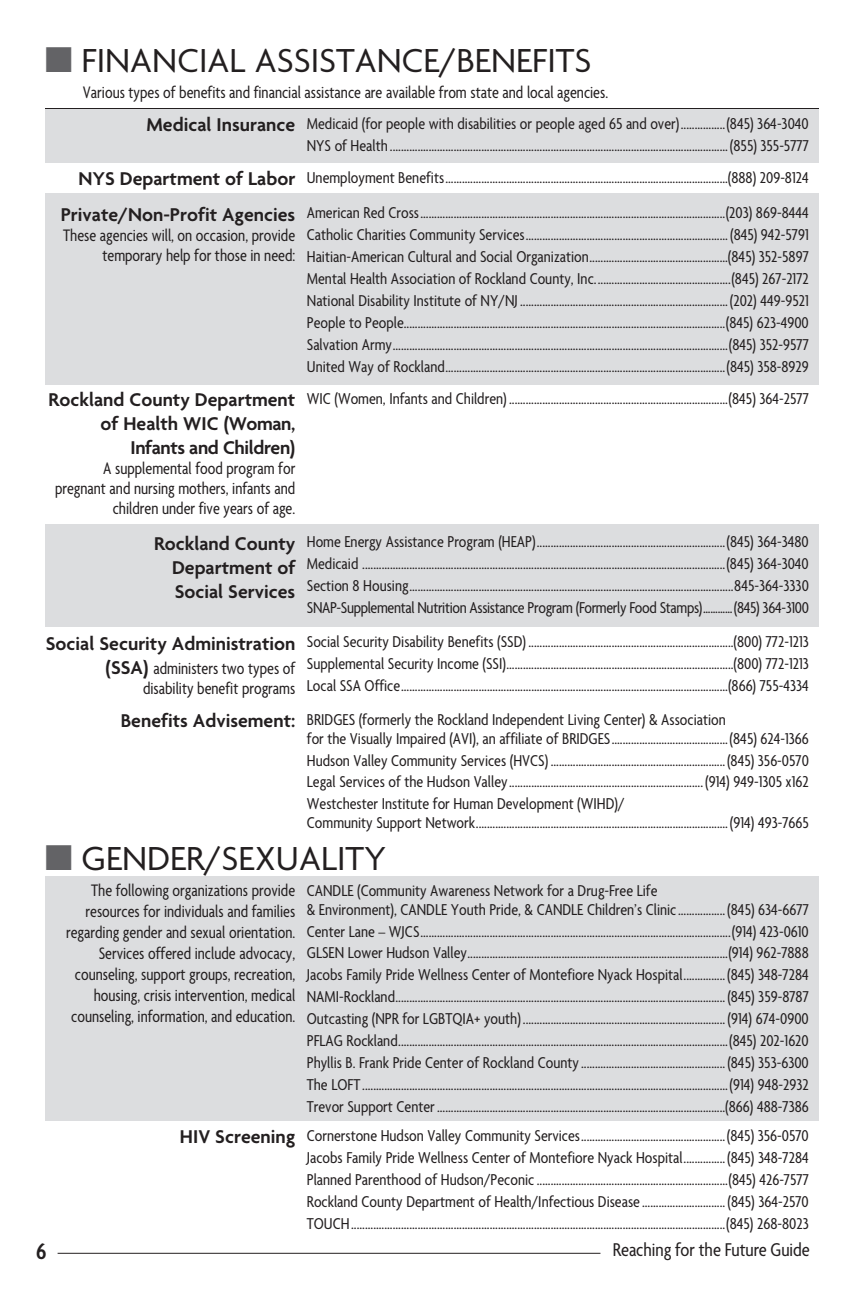
<style>
.page{position:relative;width:864px;height:1296px;background:#fff}
.page>*{position:absolute;margin:0;border:0;box-sizing:border-box;transform-origin:0 0}
.t1{font:36px "Agenda";color:#231f20}
.t2{font:600 condensed 24px "Agenda";color:#231f20}
.t3{font:600 20px/24px "Agenda";color:#231f20;text-align:right}
.t4{font:condensed 20px "Agenda";color:#231f20}
.t5{font:condensed 18px/21px "Agenda";color:#231f20;text-align:right;scale:.95 1}
.t6{font:condensed 17px/21.8px "Agenda";color:#231f20;text-align:justify}
.s1{color:#636366}
.s2{font-weight:600;font-stretch:normal;font-size:20px}
</style>
<div class="page">
<hr style="left:58px;top:1253px;width:542px;height:1px;background:#231f20">
<div style="left:45px;top:108px;width:774px;height:54px;background:#dcdddf"></div>
<div style="left:45px;top:193px;width:774px;height:192px;background:#dcdddf"></div>
<div style="left:45px;top:524px;width:774px;height:102px;background:#dcdddf"></div>
<div style="left:45px;top:876px;width:774px;height:245px;background:#dcdddf"></div>
<hr style="left:45px;top:108px;width:774px;height:1px;background:#231f20">
<h1 class="t1" style="left:45px;top:41px;width:548px"><span class="s1">■</span> FINANCIAL ASSISTANCE/BENEFITS</h1>
<p class="t5" style="left:83px;top:83px;width:554px">Various types of benefits and financial assistance are available from state and local agencies.</p>
<p class="t3" style="left:146px;top:114px;width:150px">Medical Insurance</p>
<p class="t3" style="left:61px;top:162px;width:236px;line-height:35.8px">NYS Department of Labor<br>Private/Non-Profit Agencies</p>
<p class="t5" style="left:63px;top:226px;width:246px;line-height:20px">These agencies will, on occasion, provide temporary help for those in need:</p>
<p class="t6" style="left:307px;top:114px;width:503px">Medicaid (for people with disabilities or people aged 65 and over)................(845) 364-3040<br>NYS of Health .......................................................................................................................... (855) 355-5777</p>
<p class="t6" style="left:307px;top:160px;width:504px;line-height:35.8px">Unemployment Benefits......................................................................................................(888) 209-8124<br>American Red Cross..............................................................................................................(203) 869-8444</p>
<p class="t6" style="left:307px;top:225px;width:504px">Catholic Charities Community Services......................................................................... (845) 942-5791<br>Haitian-American Cultural and Social Organization..................................................(845) 352-5897<br>Mental Health Association of Rockland County, Inc.................................................(845) 267-2172<br>National Disability Institute of NY/NJ ...........................................................................(202) 449-9521<br>People to People....................................................................................................................(845) 623-4900<br>Salvation Army.........................................................................................................................(845) 352-9577<br>United Way of Rockland.....................................................................................................(845) 358-8929</p>
<p class="t6" style="left:307px;top:389px;width:503px">WIC (Women, Infants and Children) ...............................................................................(845) 364-2577</p>
<p class="t3" style="left:49px;top:389px;width:248px">Rockland County Department of Health WIC (Woman,<br>Infants and Children)</p>
<p class="t5" style="left:55px;top:459px;width:254px;line-height:20px">A supplemental food program for pregnant and nursing mothers, infants and children under five years of age.</p>
<p class="t3" style="left:172px;top:532px;width:125px;text-align:justify;text-indent:-18px">Rockland County Department of Social Services</p>
<p class="t3" style="left:46px;top:632px;width:251px">Social Security Administration</p>
<p class="t5" style="left:106px;top:659px;width:201px;line-height:20px"><span class="s2">(SSA)</span> administers two types of disability benefit programs</p>
<p class="t3" style="left:121px;top:709px;width:176px">Benefits Advisement:</p>
<p class="t6" style="left:307px;top:532px;width:504px">Home Energy Assistance Program (HEAP)....................................................................(845) 364-3480<br>Medicaid ...................................................................................................................................(845) 364-3040<br>Section 8 Housing.....................................................................................................................845-364-3330<br>SNAP-Supplemental Nutrition Assistance Program (Formerly Food Stamps)............(845) 364-3100</p>
<p class="t6" style="left:307px;top:632px;width:504px">Social Security Disability Benefits (SSD) ..........................................................................(800) 772-1213<br>Supplemental Security Income (SSI)..................................................................................(800) 772-1213<br>Local SSA Office......................................................................................................................(866) 755-4334</p>
<p class="t6" style="left:307px;top:711px;width:503px;line-height:19px">BRIDGES (formerly the Rockland Independent Living Center) &amp; Association<br>for the Visually Impaired (AVI), an affiliate of BRIDGES..........................................(845) 624-1366</p>
<p class="t6" style="left:307px;top:750px;width:503px">Hudson Valley Community Services (HVCS) ...............................................................(845) 356-0570<br>Legal Services of the Hudson Valley...................................................................... (914) 949-1305 x162<br>Westchester Institute for Human Development (WIHD)/</p>
<p class="t6" style="left:307px;top:813px;width:504px">Community Support Network...........................................................................................(914) 493-7665</p>
<h1 class="t1" style="left:45px;top:839px;width:343px"><span class="s1">■</span> GENDER/SEXUALITY</h1>
<p class="t5" style="left:66px;top:881px;width:243px">The following organizations provide resources for individuals and families regarding gender and sexual orientation.<br>Services offered include advocacy, counseling, support groups, recreation, housing, crisis intervention, medical counseling, information, and education.</p>
<p class="t6" style="left:307px;top:882px;width:503px;line-height:19px">CANDLE (Community Awareness Network for a Drug-Free Life<br>&amp; Environment), CANDLE Youth Pride, &amp; CANDLE Children’s Clinic................. (845) 634-6677</p>
<p class="t6" style="left:307px;top:921px;width:504px">Center Lane – WJCS................................................................................................................(914) 423-0610<br>GLSEN Lower Hudson Valley..............................................................................................(914) 962-7888<br>Jacobs Family Pride Wellness Center of Montefiore Nyack Hospital............... (845) 348-7284<br>NAMI-Rockland....................................................................................................................... (845) 359-8787<br>Outcasting (NPR for LGBTQIA+ youth) ......................................................................... (914) 674-0900<br>PFLAG Rockland.......................................................................................................................(845) 202-1620<br>Phyllis B. Frank Pride Center of Rockland County.................................................... (845) 353-6300<br>The LOFT ....................................................................................................................................(914) 948-2932<br>Trevor Support Center........................................................................................................(866) 488-7386</p>
<p class="t6" style="left:307px;top:1126px;width:503px;text-indent:-127px"><span class="s2">HIV Screening</span> Cornerstone Hudson Valley Community Services....................................................(845) 356-0570<br>Jacobs Family Pride Wellness Center of Montefiore Nyack Hospital............... (845) 348-7284<br>Planned Parenthood of Hudson/Peconic.....................................................................(845) 426-7577<br>Rockland County Department of Health/Infectious Disease .............................. (845) 364-2570<br>TOUCH.......................................................................................................................................(845) 268-8023</p>
<h2 class="t2" style="left:36px;top:1239px;width:12px">6</h2>
<p class="t4" style="left:613px;top:1239px;width:199px">Reaching for the Future Guide</p>
</div>
